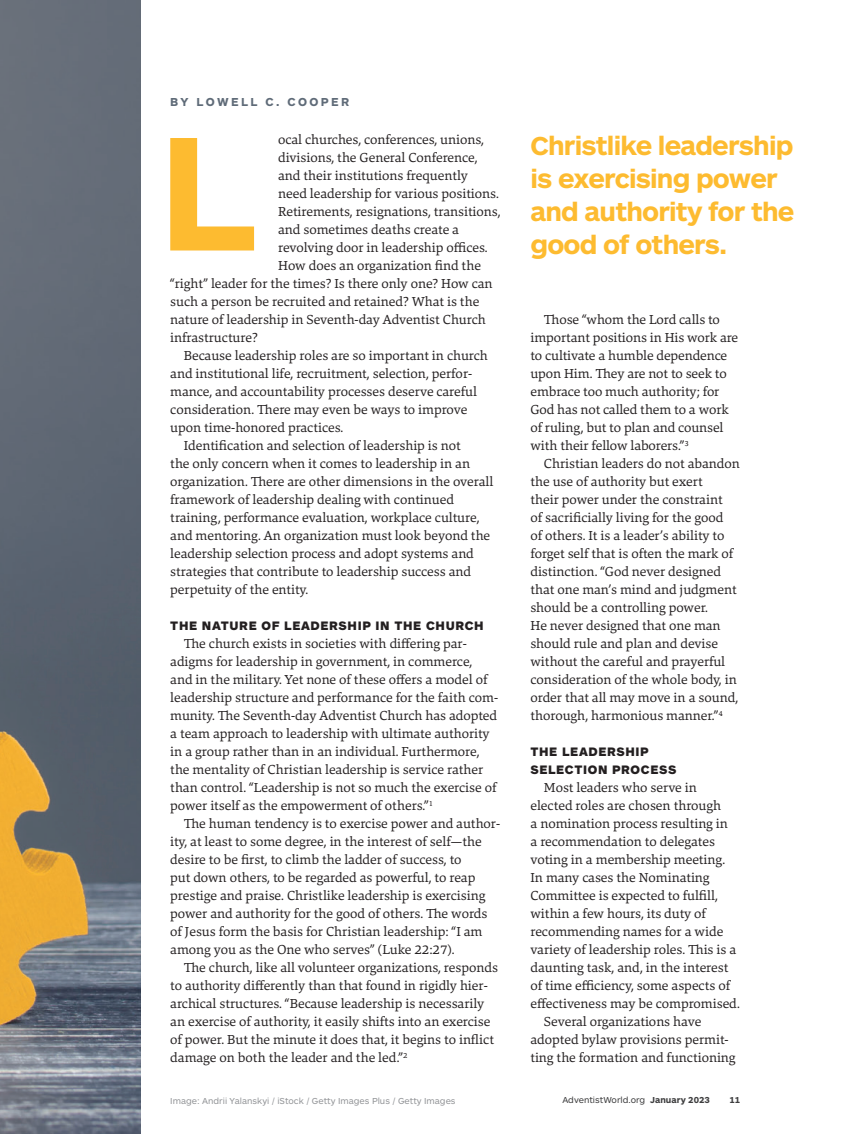
<style>
.page{position:relative;width:864px;height:1134px;background:#fff}
.page>*{position:absolute;margin:0;border:0;box-sizing:border-box;transform-origin:0 0}
.Large_Drop_Cap{font:700 168.9px "ARS Maquette Pro";color:#fdbb30}
.Pull_Quotes{font:700 27px/33px "ARS Maquette Pro";letter-spacing:.01em;color:#fdbb30}
.Main_Body{font:13.5px/18px "Danton";color:#231f20}
.Large_Drop_Cap-2{font:13.5px "Danton";color:#231f20}
.Subheads{font:900 12.75px/18px "ARS Maquette Pro";letter-spacing:.05em;color:#231f20}
.Feature_Byline{font:700 12px "ARS Maquette Pro";letter-spacing:.2em;color:#5f6b78}
.New_Photo_Credit{font:9px "ARS Maquette Pro";color:#939598}
.t1{font:9px "ARS Maquette Pro";color:#3e3e3f}
.t2{font:700 9px "ARS Maquette Pro";color:#3e3e3f}
.s1{font-weight:700}
</style>
<div class="page">
<img style="left:0;top:0;width:140px;height:1134px">
<p class="Feature_Byline" style="left:170px;top:94px;width:181px">BY LOWELL C. COOPER</p>
<p class="Large_Drop_Cap" style="left:158px;top:82px;width:100px">L</p>
<p class="Large_Drop_Cap-2" style="left:278px;top:131px;width:207px">ocal churches, conferences, unions,</p>
<p class="Large_Drop_Cap-2" style="left:278px;top:149px;width:201px">divisions, the General Conference,</p>
<p class="Large_Drop_Cap-2" style="left:278px;top:167px;width:191px">and their institutions frequently</p>
<p class="Large_Drop_Cap-2" style="left:278px;top:185px;width:222px">need leadership for various positions.</p>
<p class="Large_Drop_Cap-2" style="left:278px;top:203px;width:224px">Retirements, resignations, transitions,</p>
<p class="Large_Drop_Cap-2" style="left:278px;top:221px;width:182px">and sometimes deaths create a</p>
<p class="Large_Drop_Cap-2" style="left:278px;top:239px;width:211px">revolving door in leadership offices.</p>
<p class="Large_Drop_Cap-2" style="left:278px;top:257px;width:204px">How does an organization find the</p>
<p class="Large_Drop_Cap-2" style="left:170px;top:275px;width:324px">“right” leader for the times? Is there only one? How can</p>
<p class="Large_Drop_Cap-2" style="left:170px;top:293px;width:311px">such a person be recruited and retained? What is the</p>
<p class="Large_Drop_Cap-2" style="left:170px;top:311px;width:317px">nature of leadership in Seventh-day Adventist Church</p>
<p class="Large_Drop_Cap-2" style="left:170px;top:329px;width:89px">infrastructure?</p>
<p class="Main_Body" style="left:170px;top:346px;width:319px;text-indent:14px">Because leadership roles are so important in church and institutional life, recruitment, selection, perfor&shy;mance, and accountability processes deserve careful consideration. There may even be ways to improve upon time-honored practices.</p>
<p class="Main_Body" style="left:170px;top:436px;width:325px;text-indent:14px">Identification and selection of leadership is not<br>the only concern when it comes to leadership in an organization. There are other dimensions in the overall framework of leadership dealing with continued training, performance evaluation, workplace culture, and mentoring. An organization must look beyond the leadership selection process and adopt systems and strategies that contribute to leadership success and perpetuity of the entity.</p>
<p class="Subheads" style="left:170px;top:616px;width:315px">THE NATURE OF LEADERSHIP IN THE CHURCH</p>
<p class="Main_Body" style="left:170px;top:634px;width:329px;text-indent:14px">The church exists in societies with differing par&shy;adigms for leadership in government, in commerce,<br>and in the military. Yet none of these offers a model of leadership structure and performance for the faith com&shy;munity. The Seventh-day Adventist Church has adopted a team approach to leadership with ultimate authority in a group rather than in an individual. Furthermore, the mentality of Christian leadership is service rather than control. “Leadership is not so much the exercise of power itself as the empowerment of others.”<sup>1</sup></p>
<p class="Main_Body" style="left:170px;top:814px;width:331px;text-indent:14px">The human tendency is to exercise power and author&shy;ity, at least to some degree, in the interest of self—the desire to be first, to climb the ladder of success, to<br>put down others, to be regarded as powerful, to reap prestige and praise. Christlike leadership is exercising power and authority for the good of others. The words of Jesus form the basis for Christian leadership: “I am among you as the One who serves” (Luke 22:27).</p>
<p class="Main_Body" style="left:170px;top:958px;width:329px;text-indent:14px">The church, like all volunteer organizations, responds to authority differently than that found in rigidly hier&shy;archical structures. “Because leadership is necessarily an exercise of authority, it easily shifts into an exercise of power. But the minute it does that, it begins to inflict damage on both the leader and the led.”<sup>2</sup></p>
<p class="Pull_Quotes" style="left:530px;top:128px;width:266px">Christlike leadership is exercising power and authority for the good of others.</p>
<p class="Main_Body" style="left:530px;top:310px;width:209px;text-indent:14px">Those “whom the Lord calls to important positions in His work are to cultivate a humble dependence upon Him. They are not to seek to embrace too much authority; for<br>God has not called them to a work of ruling, but to plan and counsel with their fellow laborers.”<sup>3</sup></p>
<p class="Main_Body" style="left:530px;top:454px;width:211px;text-indent:14px">Christian leaders do not abandon the use of authority but exert<br>their power under the constraint<br>of sacrificially living for the good<br>of others. It is a leader’s ability to forget self that is often the mark of distinction. “God never designed that one man’s mind and judgment should be a controlling power.<br>He never designed that one man should rule and plan and devise without the careful and prayerful consideration of the whole body, in order that all may move in a sound, thorough, harmonious manner.”<sup>4</sup></p>
<p class="Subheads" style="left:530px;top:742px;width:147px">THE LEADERSHIP<br>SELECTION PROCESS</p>
<p class="Main_Body" style="left:530px;top:778px;width:211px;text-indent:14px">Most leaders who serve in elected roles are chosen through<br>a nomination process resulting in<br>a recommendation to delegates voting in a membership meeting.<br>In many cases the Nominating<br>Committee is expected to fulfill, within a few hours, its duty of recommending names for a wide variety of leadership roles. This is a daunting task, and, in the interest of time efficiency, some aspects of effectiveness may be compromised.</p>
<p class="Main_Body" style="left:530px;top:1012px;width:207px;text-indent:14px">Several organizations have adopted bylaw provisions permit&shy;ting the formation and functioning</p>
<p class="New_Photo_Credit" style="left:170px;top:1095px;width:287px">Image: Andrii Yalanskyi / iStock / Getty Images Plus / Getty Images</p>
<p class="t1" style="left:562px;top:1094px;width:149px">AdventistWorld.org <span class="s1">January 2023</span></p>
<p class="t2" style="left:729px;top:1094px;width:12px">11</p>
</div>
